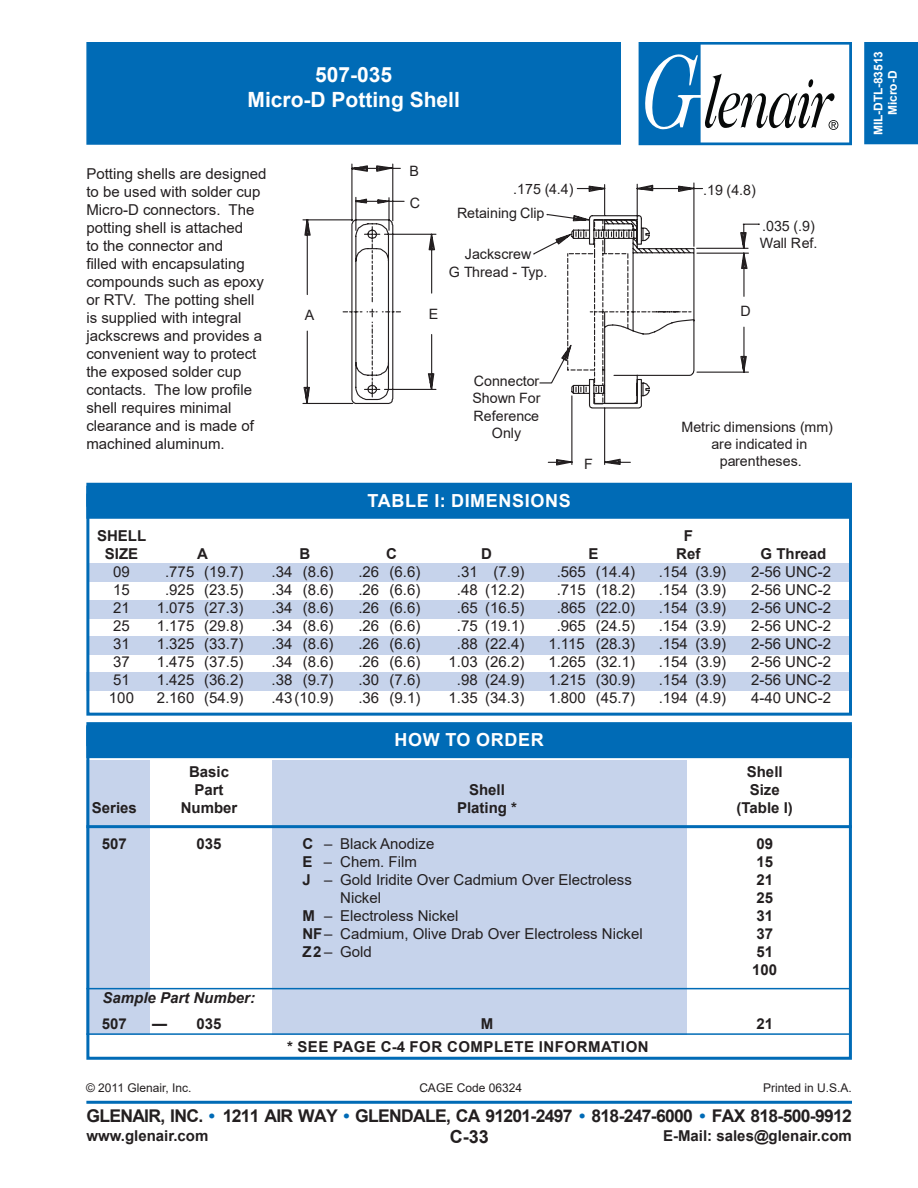
<style>
.page{position:relative;width:918px;height:1188px;background:#fff}
.page>*{position:absolute;margin:0;border:0;box-sizing:border-box;transform-origin:0 0}
.t1{font:700 21px/25.2px "Arial";color:#fff;text-align:center}
.t2{font:700 18px "Arial";letter-spacing:.035em;color:#fff}
.t3{font:700 18px "Arial";color:#231f20}
.t4{font:700 17.55px "Arial";letter-spacing:-.04em;color:#231f20}
.t5{font:15px/18px "Arial";color:#231f20;text-align:justify}
.t6{font:700 15px/18px "Arial";color:#231f20;text-align:center}
.t7{font:700 15px "Arial";letter-spacing:.035em;color:#231f20}
.t8{font:italic 700 15px "Arial";color:#231f20}
.t9{font:14.25px/17.1px "Arial";color:#231f20;text-align:center}
.t10{font:12px "Arial";color:#231f20}
.t11{font:700 12px/14.4px "Arial";letter-spacing:-.01em;color:#fff;text-align:center}
.s1{font-weight:700}
.s2{color:#006bb6}
</style>
<div class="page">
<div style="left:86px;top:42px;width:535px;height:103px;background:#006bb6;border:2px solid #006bb6"></div>
<div style="left:864px;top:42px;width:54px;height:102px;background:#006bb6"></div>
<hr style="left:86px;top:1101px;width:766px;height:3px;background:#006bb6">
<svg style="left:639px;top:42px;width:213px;height:103px"></svg>
<div style="left:88px;top:563px;width:762px;height:19px;background:#c6d3eb"></div>
<div style="left:87px;top:600px;width:763px;height:19px;background:#c6d3eb"></div>
<div style="left:88px;top:636px;width:762px;height:18px;background:#c6d3eb"></div>
<div style="left:86px;top:672px;width:764px;height:18px;background:#c6d3eb"></div>
<div style="left:272px;top:761px;width:415px;height:274px;background:#c6d3eb"></div>
<div style="left:86px;top:761px;width:64px;height:274px;background:#c6d3eb"></div>
<div style="left:86px;top:722px;width:766px;height:36px;background:#006bb6"></div>
<hr style="left:86px;top:825px;width:766px;height:3px;background:#006bb6">
<div style="left:86px;top:726px;width:766px;height:334px;border:3px solid #006bb6"></div>
<hr style="left:86px;top:988px;width:764px;height:1px;background:#006bb6">
<hr style="left:86px;top:1033px;width:764px;height:2px;background:#006bb6">
<div style="left:86px;top:494px;width:766px;height:222px;border:3px solid #006bb6"></div>
<svg style="left:302px;top:163px;width:458px;height:303px"></svg>
<div style="left:86px;top:483px;width:766px;height:36px;background:#006bb6"></div>
<h1 class="t1" style="left:248px;top:62px;width:214px">507-035<br>Micro-D Potting Shell</h1>
<p class="t5" style="left:86px;top:165px;width:182px;text-align:left">Potting shells are designed to be used with solder cup<br>Micro-D connectors. The potting shell is attached<br>to the connector and<br>filled with encapsulating compounds such as epoxy or RTV. The potting shell is supplied with integral jackscrews and provides a convenient way to protect the exposed solder cup contacts. The low profile shell requires minimal clearance and is made of machined aluminum.</p>
<p class="t9" style="left:409px;top:162px;width:11px">B</p>
<p class="t9" style="left:410px;top:194px;width:12px">C</p>
<p class="t9" style="left:305px;top:306px;width:11px">A</p>
<p class="t9" style="left:429px;top:305px;width:11px">E</p>
<p class="t9" style="left:513px;top:180px;width:62px">.175 (4.4)</p>
<p class="t9" style="left:703px;top:181px;width:54px">.19 (4.8)</p>
<p class="t9" style="left:457px;top:205px;width:89px">Retaining Clip</p>
<p class="t9" style="left:449px;top:246px;width:100px">Jackscrew<br>G Thread - Typ.</p>
<p class="t9" style="left:760px;top:217px;width:59px;text-align:left">.035 (.9)<br>Wall Ref.</p>
<p class="t9" style="left:740px;top:302px;width:12px">D</p>
<p class="t9" style="left:472px;top:373px;width:70px">Connector<br>Shown For<br>Reference<br>Only</p>
<p class="t9" style="left:584px;top:456px;width:10px">F</p>
<p class="t9" style="left:682px;top:418px;width:153px">Metric dimensions (mm) are indicated in parentheses.</p>
<p class="t2" style="left:368px;top:488px;width:205px">TABLE I: DIMENSIONS</p>
<p class="t6" style="left:97px;top:527px;width:51px">SHELL<br>SIZE</p>
<p class="t5" style="left:109px;top:562px;width:27px;text-align:left">09<br>15<br>21<br>25<br>31<br>37<br>51<br>100</p>
<p class="t6" style="left:197px;top:544px;width:12px">A</p>
<p class="t5" style="left:157px;top:562px;width:88px;text-align:center">.775 (19.7) .925 (23.5)<br>1.075 (27.3)<br>1.175 (29.8)<br>1.325 (33.7)<br>1.475 (37.5)<br>1.425 (36.2)<br>2.160 (54.9)</p>
<p class="t6" style="left:92px;top:799px;width:47px">Series</p>
<p class="t6" style="left:102px;top:835px;width:27px">507</p>
<p class="t6" style="left:181px;top:763px;width:58px">Basic<br>Part<br>Number</p>
<p class="t6" style="left:197px;top:835px;width:27px">035</p>
<p class="t8" style="left:103px;top:988px;width:154px">Sample Part Number:</p>
<p class="t6" style="left:102px;top:1015px;width:27px">507</p>
<p class="t6" style="left:152px;top:1015px;width:16px">—</p>
<p class="t6" style="left:197px;top:1015px;width:27px">035</p>
<p class="t6" style="left:300px;top:544px;width:12px">B</p>
<p class="t5" style="left:272px;top:562px;width:64px">.34 (8.6) .34 (8.6) .34 (8.6) .34 (8.6) .34 (8.6) .34 (8.6) .38 (9.7) .43(10.9)</p>
<p class="t6" style="left:386px;top:544px;width:12px">C</p>
<p class="t5" style="left:358px;top:562px;width:64px">.26 (6.6) .26 (6.6) .26 (6.6) .26 (6.6) .26 (6.6) .26 (6.6) .30 (7.6) .36 (9.1)</p>
<p class="t6" style="left:481px;top:544px;width:12px">D</p>
<p class="t5" style="left:449px;top:562px;width:77px;text-align:center">.31 (7.9) .48 (12.2) .65 (16.5) .75 (19.1) .88 (22.4)<br>1.03 (26.2) .98 (24.9)<br>1.35 (34.3)</p>
<p class="t6" style="left:588px;top:544px;width:12px">E</p>
<p class="t5" style="left:548px;top:562px;width:88px;text-align:center">.565 (14.4) .715 (18.2) .865 (22.0) .965 (24.5)<br>1.115 (28.3)<br>1.265 (32.1)<br>1.215 (30.9)<br>1.800 (45.7)</p>
<p class="t2" style="left:394px;top:727px;width:151px">HOW TO ORDER</p>
<p class="t6" style="left:457px;top:781px;width:62px">Shell<br>Plating *</p>
<p class="t5" style="left:302px;top:835px;width:134px"><span class="s1">C</span> – Black Anodize</p>
<p class="t5" style="left:302px;top:853px;width:116px"><span class="s1">E</span> – Chem. Film</p>
<p class="t5" style="left:302px;top:871px;width:331px"><span class="s1">J</span> – Gold Iridite Over Cadmium Over Electroless</p>
<p class="t5" style="left:340px;top:889px;width:42px">Nickel</p>
<p class="t5" style="left:302px;top:907px;width:158px"><span class="s1">M</span> – Electroless Nickel</p>
<p class="t5" style="left:302px;top:925px;width:342px"><span class="s1">NF</span>– Cadmium, Olive Drab Over Electroless Nickel</p>
<p class="t5" style="left:302px;top:943px;width:71px"><span class="s1">Z2</span> – Gold</p>
<p class="t6" style="left:676px;top:526px;width:26px">F<br>Ref</p>
<p class="t5" style="left:659px;top:562px;width:69px">.154 (3.9) .154 (3.9) .154 (3.9) .154 (3.9) .154 (3.9) .154 (3.9) .154 (3.9) .194 (4.9)</p>
<p class="t6" style="left:761px;top:544px;width:67px">G Thread</p>
<p class="t5" style="left:751px;top:562px;width:82px">2-56 UNC-2<br>2-56 UNC-2<br>2-56 UNC-2<br>2-56 UNC-2<br>2-56 UNC-2<br>2-56 UNC-2<br>2-56 UNC-2<br>4-40 UNC-2</p>
<p class="t6" style="left:737px;top:763px;width:58px">Shell<br>Size (Table I)</p>
<p class="t6" style="left:752px;top:835px;width:27px;text-align:left">09<br>15<br>21<br>25<br>31<br>37<br>51<br>100</p>
<p class="t6" style="left:481px;top:1015px;width:14px">M</p>
<p class="t7" style="left:287px;top:1036px;width:363px">* SEE PAGE C-4 FOR COMPLETE INFORMATION</p>
<p class="t6" style="left:756px;top:1015px;width:18px">21</p>
<p class="t10" style="left:86px;top:1080px;width:107px">© 2011 Glenair, Inc.</p>
<p class="t10" style="left:763px;top:1080px;width:90px">Printed in U.S.A.</p>
<p class="t3" style="left:450px;top:1124px;width:41px">C-33</p>
<p class="t10" style="left:419px;top:1080px;width:104px">CAGE Code 06324</p>
<p class="t4" style="left:86px;top:1103px;width:767px">GLENAIR, INC. <span class="s2">•</span> 1211 AIR WAY <span class="s2">•</span> GLENDALE, CA 91201-2497 <span class="s2">•</span> 818-247-6000 <span class="s2">•</span> FAX 818-500-9912</p>
<p class="t6" style="left:86px;top:1127px;width:123px">www.glenair.com</p>
<p class="t6" style="left:663px;top:1127px;width:190px">E-Mail: sales@glenair.com</p>
<p class="t11" style="left:871px;top:135px;width:85px;rotate:-90deg">MIL-DTL-83513<br>Micro-D</p>
</div>
